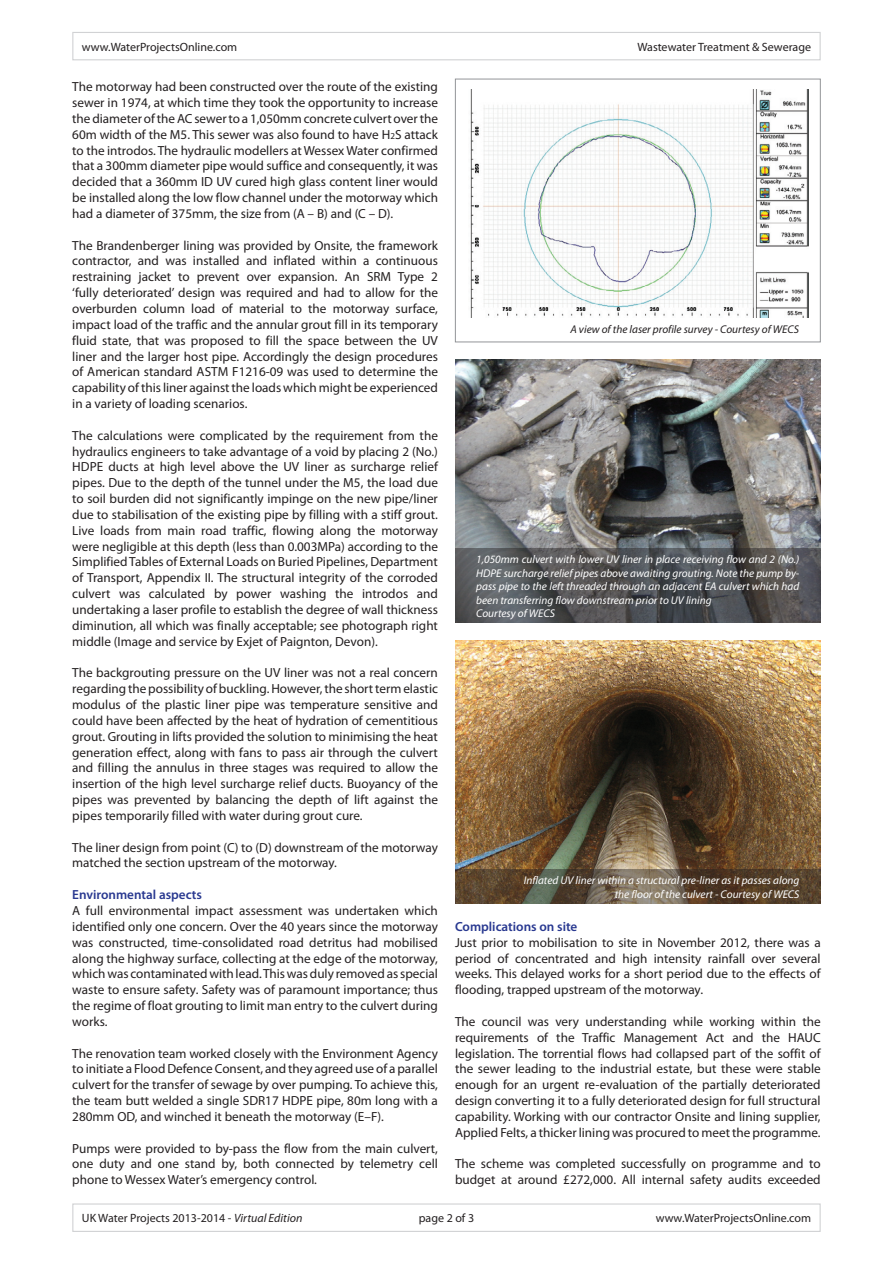
<style>
.page{position:relative;width:893px;height:1263px;background:#fff}
.page>*{position:absolute;margin:0;border:0;box-sizing:border-box;transform-origin:0 0}
.t1{font:13.2px/15.9px "Myriad Pro";color:#231f20;text-align:justify}
.t2{font:600 13.2px "Myriad Pro";color:#283890}
.t3{font:12px "Myriad Pro";color:#231f20}
.t4{font:italic 11.25px/13.5px "Myriad Pro";color:#fff;text-align:right}
.t5{font:italic 11.25px "Myriad Pro";color:#231f20}
.s1{font-size:9px}
.s2{font-style:italic}
</style>
<div class="page">
<img style="left:455px;top:640px;width:366px;height:230px">
<svg style="left:455px;top:870px;width:366px;height:34px;background:#5f4e3b"></svg>
<img style="left:470px;top:90px;width:338px;height:227px">
<div style="left:455px;top:79px;width:366px;height:263px;border:1px solid #939598"></div>
<img style="left:455px;top:359px;width:366px;height:190px">
<svg style="left:455px;top:549px;width:366px;height:74px;background:#515255"></svg>
<div style="left:72px;top:32px;width:749px;height:28px;border:1px solid #d1d2d4"></div>
<div style="left:72px;top:1203px;width:749px;height:29px;border:1px solid #d1d2d4"></div>
<p class="t3" style="left:82px;top:39px;width:157px">www.WaterProjectsOnline.com</p>
<p class="t3" style="left:637px;top:39px;width:175px">Wastewater Treatment &amp; Sewerage</p>
<p class="t1" style="left:72px;top:79px;width:367px">The motorway had been constructed over the route of the existing sewer in 1974, at which time they took the opportunity to increase the diameter of the AC sewer to a 1,050mm concrete culvert over the 60m width of the M5. This sewer was also found to have H<span class="s1">2</span>S attack to the introdos. The hydraulic modellers at Wessex Water confirmed that a 300mm diameter pipe would suffice and consequently, it was decided that a 360mm ID UV cured high glass content liner would be installed along the low flow channel under the motorway which had a diameter of 375mm, the size from (A – B) and (C – D).</p>
<p class="t1" style="left:72px;top:237px;width:367px">The Brandenberger lining was provided by Onsite, the framework contractor, and was installed and inflated within a continuous restraining jacket to prevent over expansion. An SRM Type 2 ‘fully deteriorated’ design was required and had to allow for the overburden column load of material to the motorway surface, impact load of the traffic and the annular grout fill in its temporary fluid state, that was proposed to fill the space between the UV liner and the larger host pipe. Accordingly the design procedures of American standard ASTM F1216-09 was used to determine the capability of this liner against the loads which might be experienced in a variety of loading scenarios.</p>
<p class="t1" style="left:72px;top:427px;width:367px">The calculations were complicated by the requirement from the hydraulics engineers to take advantage of a void by placing 2 (No.)<br>HDPE ducts at high level above the UV liner as surcharge relief pipes. Due to the depth of the tunnel under the M5, the load due to soil burden did not significantly impinge on the new pipe/liner due to stabilisation of the existing pipe by filling with a stiff grout.<br>Live loads from main road traffic, flowing along the motorway were negligible at this depth (less than 0.003MPa) according to the Simplified Tables of External Loads on Buried Pipelines, Department of Transport, Appendix II. The structural integrity of the corroded culvert was calculated by power washing the introdos and undertaking a laser profile to establish the degree of wall thickness diminution, all which was finally acceptable; see photograph right middle (Image and service by Exjet of Paignton, Devon).</p>
<p class="t1" style="left:72px;top:665px;width:367px">The backgrouting pressure on the UV liner was not a real concern regarding the possibility of buckling. However, the short term elastic modulus of the plastic liner pipe was temperature sensitive and could have been affected by the heat of hydration of cementitious grout. Grouting in lifts provided the solution to minimising the heat generation effect, along with fans to pass air through the culvert and filling the annulus in three stages was required to allow the insertion of the high level surcharge relief ducts. Buoyancy of the pipes was prevented by balancing the depth of lift against the pipes temporarily filled with water during grout cure.</p>
<p class="t1" style="left:72px;top:839px;width:367px">The liner design from point (C) to (D) downstream of the motorway matched the section upstream of the motorway.</p>
<p class="t2" style="left:72px;top:886px;width:131px">Environmental aspects</p>
<p class="t1" style="left:72px;top:902px;width:367px">A full environmental impact assessment was undertaken which identified only one concern. Over the 40 years since the motorway was constructed, time-consolidated road detritus had mobilised along the highway surface, collecting at the edge of the motorway, which was contaminated with lead. This was duly removed as special waste to ensure safety. Safety was of paramount importance; thus the regime of float grouting to limit man entry to the culvert during works.</p>
<p class="t1" style="left:72px;top:1045px;width:367px">The renovation team worked closely with the Environment Agency to initiate a Flood Defence Consent, and they agreed use of a parallel culvert for the transfer of sewage by over pumping. To achieve this, the team butt welded a single SDR17 HDPE pipe, 80m long with a 280mm OD, and winched it beneath the motorway (E–F).</p>
<p class="t1" style="left:72px;top:1140px;width:367px">Pumps were provided to by-pass the flow from the main culvert, one duty and one stand by, both connected by telemetry cell phone to Wessex Water’s emergency control.</p>
<p class="t5" style="left:571px;top:323px;width:230px">A view of the laser profile survey - Courtesy of WECS</p>
<p class="t4" style="left:476px;top:552px;width:325px;text-align:left">1,050mm culvert with lower UV liner in place receiving flow and 2 (No.)<br>HDPE surcharge relief pipes above awaiting grouting. Note the pump by&shy;pass pipe to the left threaded through an adjacent EA culvert which had been transferring flow downstream prior to UV lining<br>Courtesy of WECS</p>
<p class="t4" style="left:524px;top:873px;width:277px">Inflated UV liner within a structural pre-liner as it passes along the floor of the culvert - Courtesy of WECS</p>
<p class="t2" style="left:455px;top:918px;width:124px">Complications on site</p>
<p class="t1" style="left:455px;top:934px;width:367px">Just prior to mobilisation to site in November 2012, there was a period of concentrated and high intensity rainfall over several weeks. This delayed works for a short period due to the effects of flooding, trapped upstream of the motorway.</p>
<p class="t1" style="left:455px;top:1013px;width:367px">The council was very understanding while working within the requirements of the Traffic Management Act and the HAUC legislation. The torrential flows had collapsed part of the soffit of the sewer leading to the industrial estate, but these were stable enough for an urgent re-evaluation of the partially deteriorated design converting it to a fully deteriorated design for full structural capability. Working with our contractor Onsite and lining supplier, Applied Felts, a thicker lining was procured to meet the programme.</p>
<p class="t1" style="left:455px;top:1156px;width:367px">The scheme was completed successfully on programme and to budget at around £272,000. All internal safety audits exceeded</p>
<p class="t3" style="left:82px;top:1211px;width:222px">UK Water Projects 2013-2014 - <span class="s2">Virtual Edition</span></p>
<p class="t3" style="left:419px;top:1211px;width:57px">page 2 of 3</p>
<p class="t3" style="left:656px;top:1211px;width:157px">www.WaterProjectsOnline.com</p>
</div>
